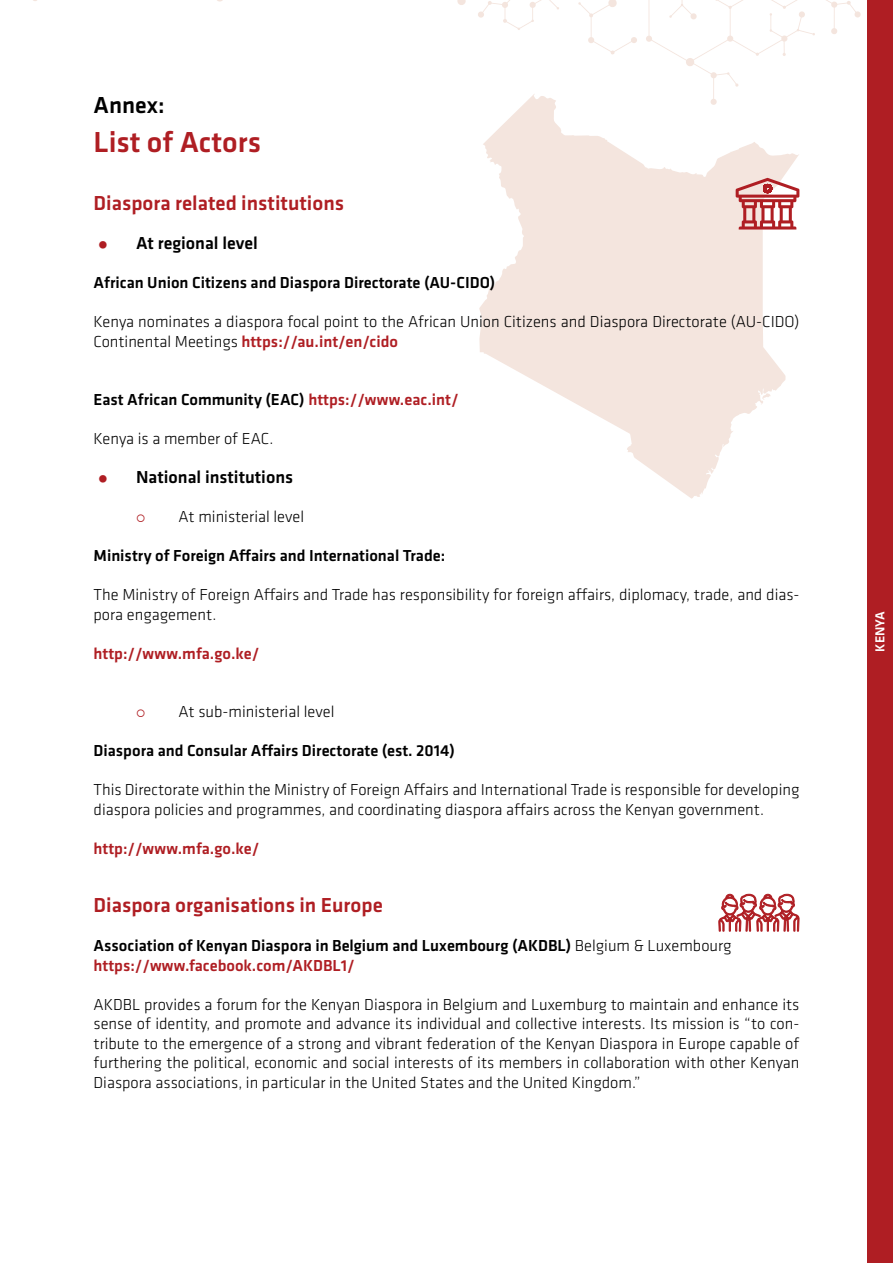
<style>
.page{position:relative;width:893px;height:1263px;background:#fff}
.page>*{position:absolute;margin:0;border:0;box-sizing:border-box;transform-origin:0 0}
.t1{font:500 30px "Klavika";color:#af1e23}
.t2{font:500 24px "Klavika";color:#000}
.t3{font:500 21px "Klavika";color:#af1e23}
.t4{font:500 18px "Klavika";color:#000}
.t5{font:300 16.5px/19.5px "Klavika";color:#000}
.t6{font:500 16.5px/19.5px "Klavika";color:#000}
.t7{font:500 16.5px "Klavika";color:#af1e23}
.t8{font:500 13.5px "Klavika";color:#fff}
.s1{color:#af1e23}
.s2{font-weight:500;color:#af1e23}
.s3{font-weight:300}
</style>
<div class="page">
<div style="left:867px;top:0;width:26px;height:1263px;background:#af1e23"></div>
<svg style="left:578px;top:0;width:59px;height:55px"></svg>
<svg style="left:457px;top:0;width:102px;height:30px"></svg>
<svg style="left:646px;top:0;width:215px;height:94px"></svg>
<svg style="left:479px;top:94px;width:320px;height:405px;fill:#f4e5de"></svg>
<svg style="left:736px;top:178px;width:63px;height:52px"></svg>
<svg style="left:718px;top:893px;width:82px;height:39px"></svg>
<h2 class="t2" style="left:94px;top:88px;width:73px">Annex:</h2>
<h1 class="t1" style="left:94px;top:121px;width:169px">List of Actors</h1>
<p class="t3" style="left:94px;top:189px;width:252px">Diaspora related institutions</p>
<p class="t4" style="left:94px;top:231px;width:166px"><span class="s1">•</span> At regional level</p>
<p class="t6" style="left:94px;top:272px;width:403px">African Union Citizens and Diaspora Directorate (AU-CIDO)</p>
<p class="t5" style="left:94px;top:312px;width:707px">Kenya nominates a diaspora focal point to the African Union Citizens and Diaspora Directorate (AU-CIDO)<br>Continental Meetings <span class="s2">https://au.int/en/cido</span></p>
<p class="t6" style="left:94px;top:389px;width:367px">East African Community (EAC) <span class="s1">https://www.eac.int/</span></p>
<p class="t5" style="left:94px;top:429px;width:181px">Kenya is a member of EAC.</p>
<p class="t4" style="left:94px;top:465px;width:201px"><span class="s1">•</span> National institutions</p>
<p class="t5" style="left:179px;top:507px;width:127px">At ministerial level</p>
<p class="t6" style="left:94px;top:545px;width:353px">Ministry of Foreign Affairs and International Trade:</p>
<p class="t5" style="left:94px;top:585px;width:707px">The Ministry of Foreign Affairs and Trade has responsibility for foreign affairs, diplomacy, trade, and dias&shy;pora engagement.</p>
<p class="t7" style="left:94px;top:642px;width:167px">http://www.mfa.go.ke/</p>
<p class="t5" style="left:179px;top:702px;width:157px">At sub-ministerial level</p>
<p class="t6" style="left:94px;top:740px;width:363px">Diaspora and Consular Affairs Directorate (est. 2014)</p>
<p class="t5" style="left:94px;top:780px;width:707px">This Directorate within the Ministry of Foreign Affairs and International Trade is responsible for developing diaspora policies and programmes, and coordinating diaspora affairs across the Kenyan government.</p>
<p class="t7" style="left:94px;top:837px;width:167px">http://www.mfa.go.ke/</p>
<p class="t3" style="left:94px;top:891px;width:291px">Diaspora organisations in Europe</p>
<p class="t6" style="left:94px;top:935px;width:640px">Association of Kenyan Diaspora in Belgium and Luxembourg (AKDBL) <span class="s3">Belgium &amp; Luxembourg </span><span class="s1">https://www.facebook.com/AKDBL1/</span></p>
<p class="t5" style="left:94px;top:994px;width:707px;text-align:justify">AKDBL provides a forum for the Kenyan Diaspora in Belgium and Luxemburg to maintain and enhance its sense of identity, and promote and advance its individual and collective interests. Its mission is “to con&shy;tribute to the emergence of a strong and vibrant federation of the Kenyan Diaspora in Europe capable of furthering the political, economic and social interests of its members in collaboration with other Kenyan Diaspora associations, in particular in the United States and the United Kingdom.”</p>
<p class="t8" style="left:871px;top:652px;width:42px;rotate:-90deg">KENYA</p>
</div>
